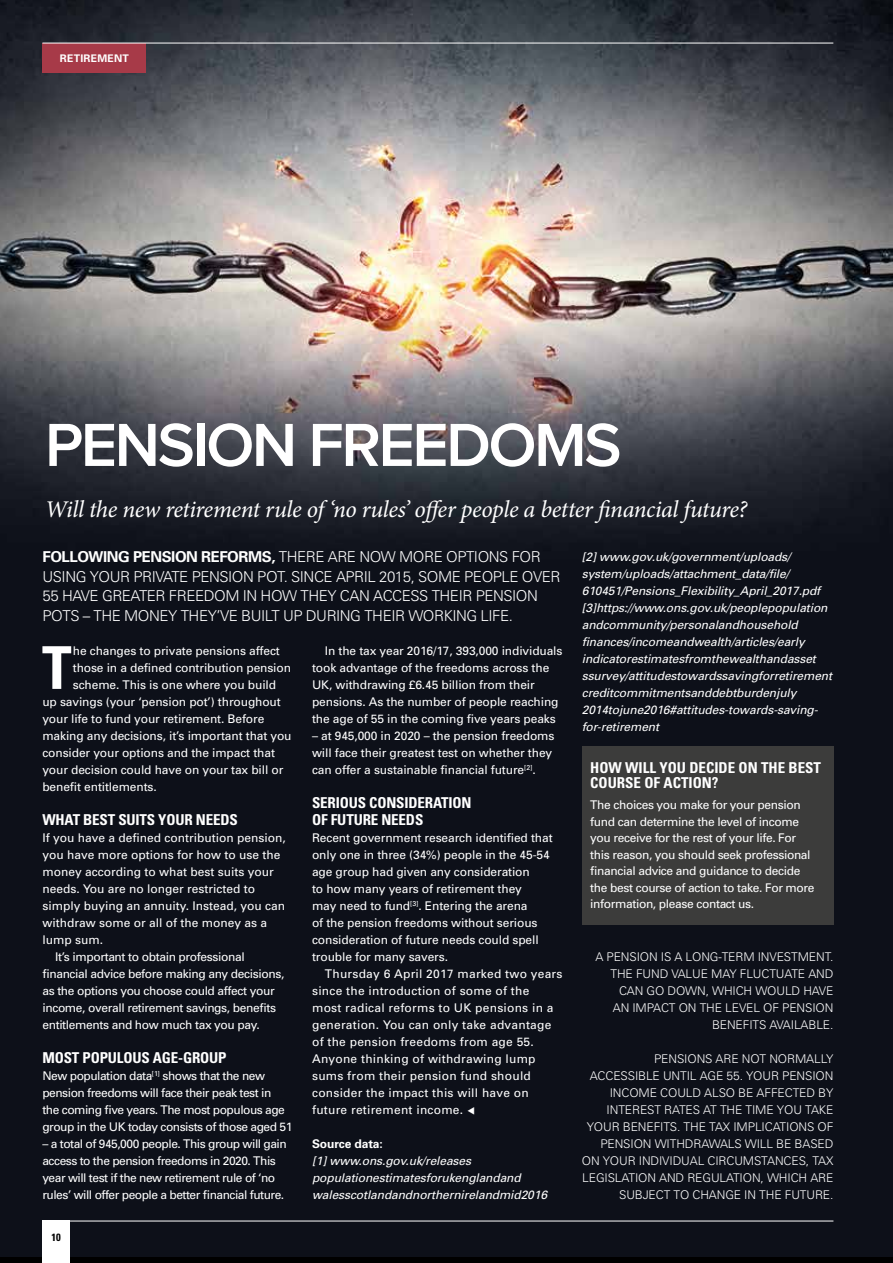
<style>
.page{position:relative;width:893px;height:1263px;background:#fff}
.page>*{position:absolute;margin:0;border:0;box-sizing:border-box;transform-origin:0 0}
.t1{font:600 63px "Proxima Nova A";letter-spacing:-.04em;color:#fff}
.t2{font:700 condensed 59.1px "Univers";color:#fff}
.t3{font:italic 24px "Minion Pro";letter-spacing:-.015em;color:#fff}
.t4{font:300 15px/19.5px "Univers";letter-spacing:-.03em;color:#fff}
.t5{font:700 condensed 15px/17px "Univers";letter-spacing:-.01em;color:#fff}
.t6{font:12px/17px "Univers";letter-spacing:-.01em;color:#fff}
.t7{font:italic 12px/17px "Univers";letter-spacing:-.01em;color:#fff}
.t8{font:12px/16.5px "Univers";letter-spacing:-.03em;color:#fff}
.t9{font:300 12px/17px "Univers";letter-spacing:-.01em;color:#fff;text-align:right}
.t10{font:12px/17px "Univers";letter-spacing:-.04em;color:#fff}
.t11{font:12px/17px "Univers";letter-spacing:.02em;color:#fff}
.t12{font:700 12px "Univers";letter-spacing:-.01em;color:#fff}
.t13{font:700 10.5px "Univers";letter-spacing:.02em;color:#fff}
.t14{font:700 condensed 10.5px "Univers";color:#000}
.s1{font-weight:700}
</style>
<div class="page">
<img style="left:0;top:0;width:893px;height:1256px">
<hr style="left:43px;top:1221px;width:790px;height:1px;background:#fff">
<div style="left:42px;top:1220px;width:28px;height:43px;background:#fff"></div>
<div style="left:42px;top:43px;width:104px;height:29px;background:#a73a48"></div>
<hr style="left:42px;top:43px;width:791px;height:1px;background:#fff">
<div style="left:582px;top:746px;width:251px;height:178px;background:#3c3c3b"></div>
<p class="t13" style="left:60px;top:51px;width:70px">RETIREMENT</p>
<h1 class="t1" style="left:45px;top:409px;width:578px">PENSION FREEDOMS</h1>
<h3 class="t3" style="left:45px;top:493px;width:704px">Will the new retirement rule of ‘no rules’ offer people a better financial future?</h3>
<p class="t4" style="left:43px;top:547px;width:520px"><span class="s1">FOLLOWING PENSION REFORMS,</span> THERE ARE NOW MORE OPTIONS FOR USING YOUR PRIVATE PENSION POT. SINCE APRIL 2015, SOME PEOPLE OVER 55 HAVE GREATER FREEDOM IN HOW THEY CAN ACCESS THEIR PENSION POTS – THE MONEY THEY’VE BUILT UP DURING THEIR WORKING LIFE.</p>
<p class="t7" style="left:582px;top:548px;width:252px">[2] www.gov.uk/government/uploads/ system/uploads/attachment_data/file/ 610451/Pensions_Flexibility_April_2017.pdf [3]https://www.ons.gov.uk/peoplepopulation andcommunity/personalandhousehold finances/incomeandwealth/articles/early indicatorestimatesfromthewealthandasset ssurvey/attitudestowardssavingforretirement creditcommitmentsanddebtburdenjuly 2014tojune2016#attitudes-towards-saving&shy;for-retirement</p>
<h2 class="t2" style="left:42px;top:632px;width:31px">T</h2>
<p class="t6" style="left:73px;top:642px;width:209px">he changes to private pensions affect</p>
<p class="t6" style="left:312px;top:642px;width:252px;text-indent:13px">In the tax year 2016/17, 393,000 individuals took advantage of the freedoms across the UK, withdrawing £6.45 billion from their pensions. As the number of people reaching the age of 55 in the coming five years peaks</p>
<p class="t6" style="left:312px;top:727px;width:244px">– at 945,000 in 2020 – the pension freedoms will face their greatest test on whether they can offer a sustainable financial future<sup>[2]</sup>.</p>
<p class="t5" style="left:312px;top:794px;width:161px">SERIOUS CONSIDERATION<br>OF FUTURE NEEDS</p>
<p class="t6" style="left:312px;top:829px;width:242px">Recent government research identified that only one in three (34%) people in the 45-54 age group had given any consideration<br>to how many years of retirement they<br>may need to fund<sup>[3]</sup>. Entering the arena<br>of the pension freedoms without serious consideration of future needs could spell trouble for many savers.</p>
<p class="t11" style="left:312px;top:965px;width:252px;text-indent:13px">Thursday 6 April 2017 marked two years since the introduction of some of the<br>most radical reforms to UK pensions in a generation. You can only take advantage of the pension freedoms from age 55.<br>Anyone thinking of withdrawing lump sums from their pension fund should consider the impact this will have on future retirement income. ▼</p>
<p class="t12" style="left:312px;top:1136px;width:72px">Source data:</p>
<p class="t7" style="left:312px;top:1152px;width:236px">[1] www.ons.gov.uk/releases populationestimatesforukenglandand walesscotlandandnorthernirelandmid2016</p>
<p class="t6" style="left:73px;top:659px;width:220px">those in a defined contribution pension</p>
<p class="t6" style="left:73px;top:676px;width:205px">scheme. This is one where you build</p>
<p class="t6" style="left:42px;top:693px;width:240px">up savings (your ‘pension pot’) throughout</p>
<p class="t6" style="left:42px;top:710px;width:223px">your life to fund your retirement. Before</p>
<p class="t6" style="left:42px;top:727px;width:251px">making any decisions, it’s important that you</p>
<p class="t6" style="left:42px;top:744px;width:234px">consider your options and the impact that</p>
<p class="t6" style="left:42px;top:761px;width:242px">your decision could have on your tax bill or</p>
<p class="t6" style="left:42px;top:778px;width:116px">benefit entitlements.</p>
<p class="t5" style="left:42px;top:811px;width:197px">WHAT BEST SUITS YOUR NEEDS</p>
<p class="t6" style="left:42px;top:829px;width:245px">If you have a defined contribution pension,</p>
<p class="t6" style="left:42px;top:846px;width:240px">you have more options for how to use the</p>
<p class="t6" style="left:42px;top:863px;width:233px">money according to what best suits your</p>
<p class="t6" style="left:42px;top:880px;width:214px">needs. You are no longer restricted to</p>
<p class="t6" style="left:42px;top:897px;width:244px">simply buying an annuity. Instead, you can</p>
<p class="t6" style="left:42px;top:914px;width:226px">withdraw some or all of the money as a</p>
<p class="t6" style="left:42px;top:931px;width:62px">lump sum.</p>
<p class="t8" style="left:55px;top:948px;width:191px">It’s important to obtain professional</p>
<p class="t8" style="left:42px;top:965px;width:243px">financial advice before making any decisions,</p>
<p class="t8" style="left:42px;top:982px;width:234px">as the options you choose could affect your</p>
<p class="t8" style="left:42px;top:999px;width:235px">income, overall retirement savings, benefits</p>
<p class="t8" style="left:42px;top:1016px;width:219px">entitlements and how much tax you pay.</p>
<p class="t5" style="left:42px;top:1049px;width:186px">MOST POPULOUS AGE-GROUP</p>
<p class="t10" style="left:42px;top:1067px;width:251px">New population data<sup>[1]</sup> shows that the new pension freedoms will face their peak test in<br>the coming five years. The most populous age group in the UK today consists of those aged 51</p>
<p class="t10" style="left:42px;top:1135px;width:246px">– a total of 945,000 people. This group will gain access to the pension freedoms in 2020. This year will test if the new retirement rule of ‘no rules’ will offer people a better financial future.</p>
<p class="t5" style="left:590px;top:760px;width:232px;line-height:15px">HOW WILL YOU DECIDE ON THE BEST<br>COURSE OF ACTION?</p>
<p class="t8" style="left:590px;top:796px;width:226px">The choices you make for your pension fund can determine the level of income you receive for the rest of your life. For this reason, you should seek professional financial advice and guidance to decide the best course of action to take. For more information, please contact us.</p>
<p class="t9" style="left:595px;top:948px;width:240px">A PENSION IS A LONG-TERM INVESTMENT.<br>THE FUND VALUE MAY FLUCTUATE AND<br>CAN GO DOWN, WHICH WOULD HAVE<br>AN IMPACT ON THE LEVEL OF PENSION<br>BENEFITS AVAILABLE.</p>
<p class="t9" style="left:582px;top:1050px;width:253px">PENSIONS ARE NOT NORMALLY ACCESSIBLE UNTIL AGE 55. YOUR PENSION INCOME COULD ALSO BE AFFECTED BY INTEREST RATES AT THE TIME YOU TAKE YOUR BENEFITS. THE TAX IMPLICATIONS OF PENSION WITHDRAWALS WILL BE BASED ON YOUR INDIVIDUAL CIRCUMSTANCES, TAX LEGISLATION AND REGULATION, WHICH ARE SUBJECT TO CHANGE IN THE FUTURE.</p>
<p class="t14" style="left:51px;top:1230px;width:11px">10</p>
</div>
